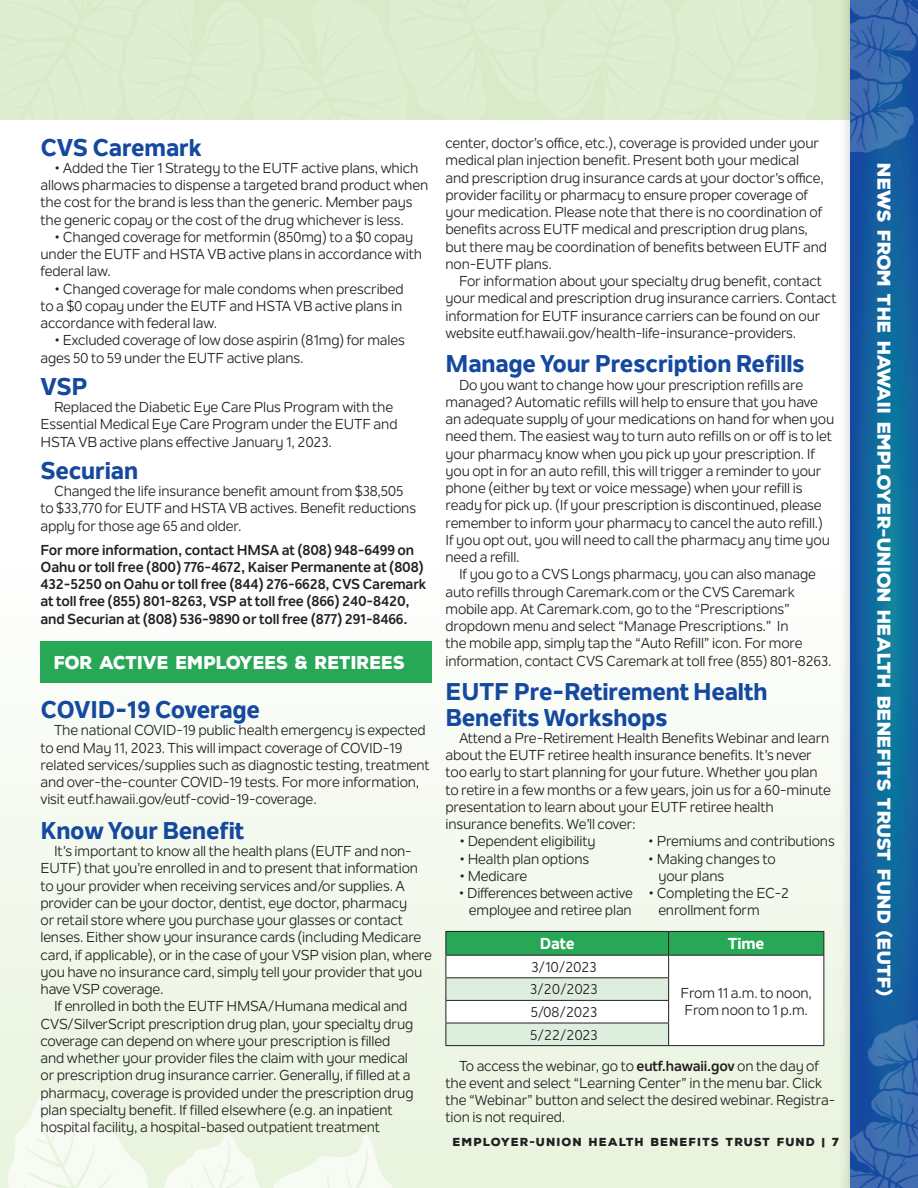
<style>
.page{position:relative;width:918px;height:1188px;background:#fff}
.page>*{position:absolute;margin:0;border:0;box-sizing:border-box;transform-origin:0 0}
.holomua_body{font:800 24px/25.5px "Nolan Next";letter-spacing:-.005em;color:#15499f}
.t1{font:900 18px "Nexa Rust Sans";letter-spacing:-.005em;color:#fff}
.t2{font:900 18px "Nexa Rust Sans";letter-spacing:-.005em;color:#fff;scale:.94 1}
.holomua_body-2{font:800 15.75px "Nolan Next";letter-spacing:-.005em;color:#fff}
.Holomua_EUTF_body{font:14.25px/17.2px "Nolan Next";letter-spacing:-.01em;color:#231f20}
.Holomua_EUTF_body-2{font:700 14.25px/17.2px "Nolan Next";letter-spacing:-.01em;color:#231f20}
.holomua_body-3{font:14.25px/17.2px "Nolan Next";letter-spacing:-.01em;color:#231f20}
.t3{font:900 11.25px "Nexa Rust Sans";letter-spacing:.1em;color:#231f20}
.s1{font-weight:700}
</style>
<div class="page">
<div style="left:0;top:556px;width:918px;height:632px;background:linear-gradient(to bottom,#fff,#e8f4dd)"></div>
<img style="left:0;top:1089px;width:428px;height:99px">
<div style="left:838px;top:0;width:80px;height:1188px;background:#231f20;opacity:.4"></div>
<svg style="left:850px;top:171px;width:68px;height:831px;background:#11639e"></svg>
<img style="left:850px;top:1002px;width:68px;height:186px">
<img style="left:850px;top:0;width:68px;height:171px">
<div style="left:40px;top:641px;width:392px;height:42px;background:#28a756"></div>
<svg style="left:446px;top:931px;width:379px;height:115px"></svg>
<hr style="left:669px;top:1045px;width:155px;height:1px;background:#231f20">
<p class="holomua_body" style="left:40px;top:134px;width:163px">CVS Caremark</p>
<p class="Holomua_EUTF_body" style="left:40px;top:159px;width:389px;text-indent:14px">• Added the Tier 1 Strategy to the EUTF active plans, which allows pharmacies to dispense a targeted brand product when the cost for the brand is less than the generic. Member pays the generic copay or the cost of the drug whichever is less.</p>
<p class="Holomua_EUTF_body" style="left:40px;top:228px;width:383px;text-indent:14px">• Changed coverage for metformin (850mg) to a $0 copay under the EUTF and HSTA VB active plans in accordance with federal law.</p>
<p class="Holomua_EUTF_body" style="left:40px;top:280px;width:365px;text-align:justify;text-indent:14px">• Changed coverage for male condoms when prescribed to a $0 copay under the EUTF and HSTA VB active plans in accordance with federal law.</p>
<p class="Holomua_EUTF_body" style="left:40px;top:332px;width:366px;text-indent:14px">• Excluded coverage of low dose aspirin (81mg) for males ages 50 to 59 under the EUTF active plans.</p>
<p class="holomua_body" style="left:40px;top:373px;width:49px">VSP</p>
<p class="Holomua_EUTF_body" style="left:40px;top:398px;width:359px;text-indent:14px">Replaced the Diabetic Eye Care Plus Program with the<br>Essential Medical Eye Care Program under the EUTF and<br>HSTA VB active plans effective January 1, 2023.</p>
<p class="holomua_body" style="left:40px;top:457px;width:99px">Securian</p>
<p class="Holomua_EUTF_body" style="left:40px;top:482px;width:377px;text-indent:14px">Changed the life insurance benefit amount from $38,505 to $33,770 for EUTF and HSTA VB actives. Benefit reductions apply for those age 65 and older.</p>
<p class="Holomua_EUTF_body-2" style="left:40px;top:541px;width:387px">For more information, contact HMSA at (808) 948-6499 on Oahu or toll free (800) 776-4672, Kaiser Permanente at (808)<br>432-5250 on Oahu or toll free (844) 276-6628, CVS Caremark at toll free (855) 801-8263, VSP at toll free (866) 240-8420, and Securian at (808) 536-9890 or toll free (877) 291-8466.</p>
<p class="t2" style="left:54px;top:651px;width:375px">FOR ACTIVE EMPLOYEES &amp; RETIREES</p>
<p class="holomua_body" style="left:40px;top:697px;width:221px">COVID-19 Coverage</p>
<p class="Holomua_EUTF_body" style="left:40px;top:722px;width:391px;text-indent:14px">The national COVID-19 public health emergency is expected to end May 11, 2023. This will impact coverage of COVID-19 related services/supplies such as diagnostic testing, treatment and over-the-counter COVID-19 tests. For more information, visit eutf.hawaii.gov/eutf-covid-19-coverage.</p>
<p class="holomua_body" style="left:40px;top:817px;width:205px">Know Your Benefit</p>
<p class="Holomua_EUTF_body" style="left:40px;top:843px;width:393px;text-indent:14px">It’s important to know all the health plans (EUTF and non-EUTF) that you’re enrolled in and to present that information to your provider when receiving services and/or supplies. A provider can be your doctor, dentist, eye doctor, pharmacy<br>or retail store where you purchase your glasses or contact lenses. Either show your insurance cards (including Medicare card, if applicable), or in the case of your VSP vision plan, where you have no insurance card, simply tell your provider that you have VSP coverage.</p>
<p class="Holomua_EUTF_body" style="left:40px;top:998px;width:375px;text-indent:14px">If enrolled in both the EUTF HMSA/Humana medical and CVS/SilverScript prescription drug plan, your specialty drug coverage can depend on where your prescription is filled and whether your provider files the claim with your medical or prescription drug insurance carrier. Generally, if filled at a pharmacy, coverage is provided under the prescription drug plan specialty benefit. If filled elsewhere (e.g. an inpatient hospital facility, a hospital-based outpatient treatment</p>
<p class="Holomua_EUTF_body" style="left:446px;top:135px;width:383px">center, doctor’s office, etc.), coverage is provided under your medical plan injection benefit. Present both your medical<br>and prescription drug insurance cards at your doctor’s office, provider facility or pharmacy to ensure proper coverage of your medication. Please note that there is no coordination of benefits across EUTF medical and prescription drug plans, but there may be coordination of benefits between EUTF and non-EUTF plans.</p>
<p class="Holomua_EUTF_body" style="left:446px;top:273px;width:393px;text-indent:14px">For information about your specialty drug benefit, contact your medical and prescription drug insurance carriers. Contact information for EUTF insurance carriers can be found on our website eutf.hawaii.gov/health-life-insurance-providers.</p>
<p class="holomua_body" style="left:446px;top:351px;width:361px">Manage Your Prescription Refills</p>
<p class="Holomua_EUTF_body" style="left:446px;top:376px;width:390px;text-indent:14px">Do you want to change how your prescription refills are managed? Automatic refills will help to ensure that you have an adequate supply of your medications on hand for when you need them. The easiest way to turn auto refills on or off is to let your pharmacy know when you pick up your prescription. If you opt in for an auto refill, this will trigger a reminder to your phone (either by text or voice message) when your refill is ready for pick up. (If your prescription is discontinued, please remember to inform your pharmacy to cancel the auto refill.)<br>If you opt out, you will need to call the pharmacy any time you need a refill.</p>
<p class="Holomua_EUTF_body" style="left:446px;top:566px;width:388px;text-indent:14px">If you go to a CVS Longs pharmacy, you can also manage auto refills through Caremark.com or the CVS Caremark mobile app. At Caremark.com, go to the “Prescriptions” dropdown menu and select “Manage Prescriptions.” In<br>the mobile app, simply tap the “Auto Refill” icon. For more information, contact CVS Caremark at toll free (855) 801-8263.</p>
<p class="holomua_body" style="left:446px;top:679px;width:324px">EUTF Pre-Retirement Health<br>Benefits Workshops</p>
<p class="Holomua_EUTF_body" style="left:446px;top:729px;width:387px;text-indent:14px">Attend a Pre-Retirement Health Benefits Webinar and learn about the EUTF retiree health insurance benefits. It’s never too early to start planning for your future. Whether you plan to retire in a few months or a few years, join us for a 60-minute presentation to learn about your EUTF retiree health insurance benefits. We’ll cover:</p>
<p class="Holomua_EUTF_body" style="left:459px;top:833px;width:138px">• Dependent eligibility</p>
<p class="Holomua_EUTF_body" style="left:648px;top:833px;width:188px">• Premiums and contributions</p>
<p class="Holomua_EUTF_body" style="left:459px;top:850px;width:132px">• Health plan options</p>
<p class="Holomua_EUTF_body" style="left:648px;top:850px;width:129px">• Making changes to</p>
<p class="Holomua_EUTF_body" style="left:459px;top:867px;width:70px">• Medicare</p>
<p class="Holomua_EUTF_body" style="left:658px;top:867px;width:67px">your plans</p>
<p class="Holomua_EUTF_body" style="left:469px;top:885px;width:322px;text-indent:-10px">• Differences between active • Completing the EC-2 employee and retiree plan</p>
<p class="Holomua_EUTF_body" style="left:658px;top:902px;width:103px">enrollment form</p>
<p class="holomua_body-2" style="left:540px;top:934px;width:36px">Date</p>
<p class="holomua_body-2" style="left:728px;top:934px;width:38px">Time</p>
<p class="Holomua_EUTF_body" style="left:531px;top:958px;width:67px">3/10/2023</p>
<p class="holomua_body-3" style="left:680px;top:984px;width:133px">From 11 a.m. to noon,<br>From noon to 1 p.m.</p>
<p class="Holomua_EUTF_body" style="left:530px;top:981px;width:69px">3/20/2023</p>
<p class="Holomua_EUTF_body" style="left:531px;top:1003px;width:68px">5/08/2023</p>
<p class="Holomua_EUTF_body" style="left:530px;top:1026px;width:69px">5/22/2023</p>
<p class="Holomua_EUTF_body" style="left:446px;top:1057px;width:391px;text-indent:14px">To access the webinar, go to <span class="s1">eutf.hawaii.gov</span> on the day of the event and select “Learning Center” in the menu bar. Click the “Webinar” button and select the desired webinar. Registra&shy;tion is not required.</p>
<p class="t3" style="left:453px;top:1134px;width:388px">EMPLOYER-UNION HEALTH BENEFITS TRUST FUND | 7</p>
<p class="t1" style="left:896px;top:163px;width:835px;rotate:90deg">NEWS FROM THE HAWAII EMPLOYER-UNION HEALTH BENEFITS TRUST FUND (EUTF)</p>
</div>
